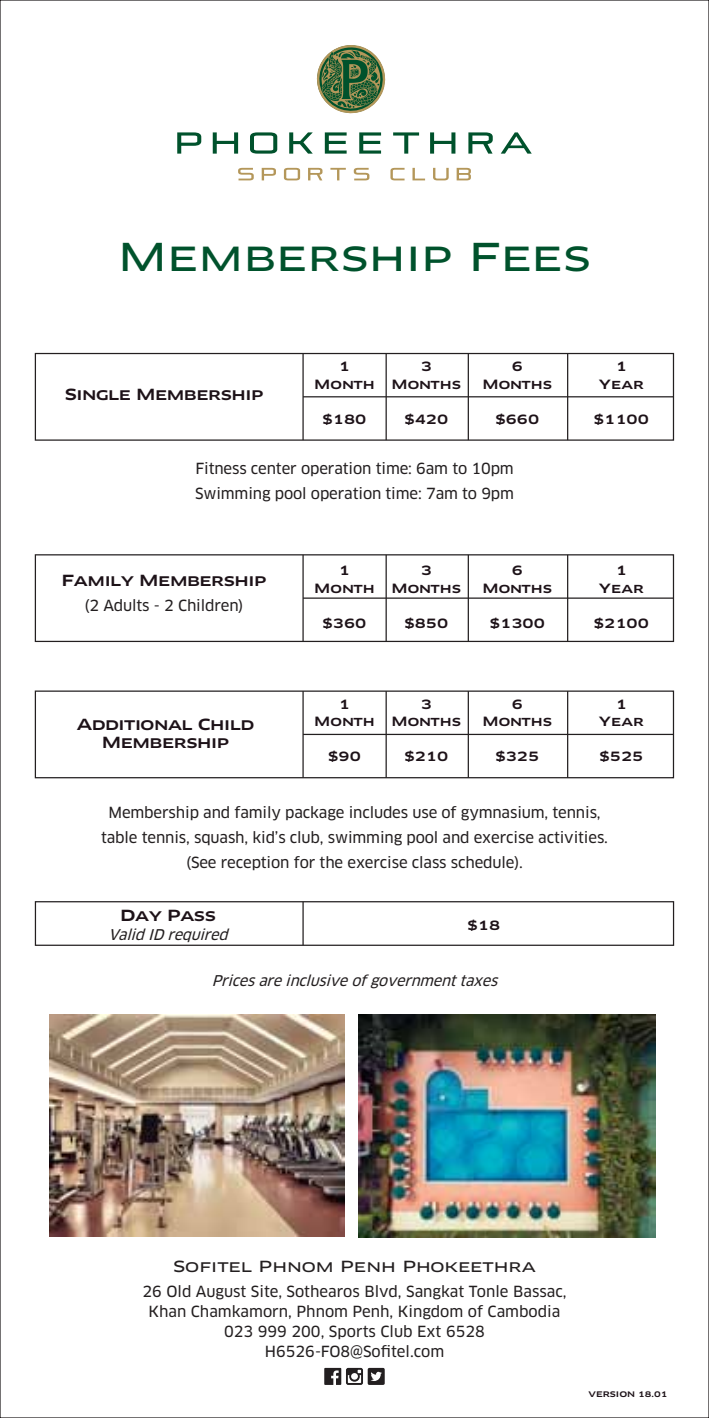
<style>
.page{position:relative;width:709px;height:1418px;background:#fff}
.page>*{position:absolute;margin:0;border:0;box-sizing:border-box;transform-origin:0 0}
.t1{font:37.5px "Clan Extd News SC";color:#00522c}
.t2{font:15px/20px "Clan OT News";letter-spacing:-.01em;color:#231f20;text-align:center}
.t3{font:15px/18px "Clan Extd Medium SC";letter-spacing:-.03em;color:#1d1218;text-align:center}
.t4{font:15px "Clan Extd News SC";color:#231f20}
.t5{font:italic 14.5px "Clan OT News";color:#231f20}
.t6{font:12.5px/17.5px "Clan Extd Medium SC";color:#1d1218;text-align:center}
.t7{font:7.5px "Clan Extd Medium SC";color:#1d1218}
</style>
<div class="page">
<div style="left:35px;top:353px;width:639px;height:88px;border:1px solid #231f20"></div>
<hr style="left:303px;top:396px;width:370px;height:1px;background:#231f20">
<hr style="left:302px;top:353px;width:2px;height:87px;background:#231f20">
<hr style="left:385px;top:353px;width:2px;height:87px;background:#231f20">
<hr style="left:467px;top:353px;width:2px;height:87px;background:#231f20">
<hr style="left:567px;top:353px;width:1px;height:87px;background:#231f20">
<div style="left:35px;top:554px;width:639px;height:88px;border:1px solid #231f20"></div>
<hr style="left:303px;top:597px;width:370px;height:1px;background:#231f20">
<hr style="left:302px;top:555px;width:2px;height:86px;background:#231f20">
<hr style="left:385px;top:555px;width:2px;height:86px;background:#231f20">
<hr style="left:467px;top:555px;width:2px;height:86px;background:#231f20">
<hr style="left:567px;top:555px;width:1px;height:86px;background:#231f20">
<div style="left:35px;top:690px;width:639px;height:88px;border:1px solid #231f20"></div>
<hr style="left:303px;top:733px;width:370px;height:2px;background:#231f20">
<hr style="left:302px;top:691px;width:2px;height:86px;background:#231f20">
<hr style="left:385px;top:691px;width:2px;height:86px;background:#231f20">
<hr style="left:467px;top:691px;width:2px;height:86px;background:#231f20">
<hr style="left:567px;top:691px;width:1px;height:86px;background:#231f20">
<hr style="left:302px;top:901px;width:2px;height:44px;background:#231f20">
<div style="left:35px;top:901px;width:639px;height:44px;border:1px solid #231f20"></div>
<svg style="left:316px;top:45px;width:70px;height:69px"></svg>
<svg style="left:177px;top:132px;width:24px;height:22px"></svg>
<svg style="left:213px;top:132px;width:25px;height:22px"></svg>
<svg style="left:250px;top:132px;width:27px;height:22px"></svg>
<svg style="left:289px;top:132px;width:24px;height:22px"></svg>
<svg style="left:325px;top:132px;width:21px;height:22px"></svg>
<svg style="left:359px;top:132px;width:22px;height:22px"></svg>
<svg style="left:393px;top:132px;width:26px;height:22px"></svg>
<svg style="left:430px;top:132px;width:25px;height:22px"></svg>
<svg style="left:468px;top:132px;width:25px;height:22px"></svg>
<svg style="left:284px;top:168px;width:16px;height:12px"></svg>
<svg style="left:262px;top:168px;width:14px;height:12px"></svg>
<svg style="left:308px;top:168px;width:14px;height:12px"></svg>
<svg style="left:238px;top:168px;width:16px;height:12px"></svg>
<svg style="left:354px;top:168px;width:15px;height:12px"></svg>
<svg style="left:330px;top:168px;width:16px;height:12px"></svg>
<svg style="left:456px;top:168px;width:15px;height:12px"></svg>
<svg style="left:390px;top:168px;width:14px;height:12px"></svg>
<svg style="left:412px;top:168px;width:13px;height:12px"></svg>
<svg style="left:433px;top:168px;width:15px;height:12px"></svg>
<svg style="left:500px;top:132px;width:31px;height:22px"></svg>
<svg style="left:324px;top:1367px;width:61px;height:17px"></svg>
<img style="left:50px;top:1014px;width:295px;height:222px">
<img style="left:359px;top:1014px;width:296px;height:222px">
<h1 class="t1" style="left:118px;top:234px;width:475px">Membership Fees</h1>
<p class="t3" style="left:65px;top:385px;width:200px">Single Membership</p>
<p class="t6" style="left:314px;top:358px;width:62px">1<br>Month</p>
<p class="t6" style="left:322px;top:410px;width:45px">$180</p>
<p class="t6" style="left:391px;top:358px;width:71px">3<br>Months</p>
<p class="t6" style="left:404px;top:410px;width:45px">$420</p>
<p class="t6" style="left:482px;top:358px;width:71px">6<br>Months</p>
<p class="t6" style="left:495px;top:410px;width:45px">$660</p>
<p class="t2" style="left:195px;top:456px;width:320px;line-height:25px;text-align:left">Fitness center operation time: 6am to 10pm<br>Swimming pool operation time: 7am to 9pm</p>
<p class="t3" style="left:62px;top:571px;width:207px">Family Membership</p>
<p class="t2" style="left:85px;top:595px;width:160px">(2 Adults - 2 Children)</p>
<p class="t3" style="left:77px;top:716px;width:179px">Additional Child<br>Membership</p>
<p class="t6" style="left:314px;top:562px;width:62px">1<br>Month</p>
<p class="t6" style="left:322px;top:614px;width:45px">$360</p>
<p class="t6" style="left:391px;top:562px;width:71px">3<br>Months</p>
<p class="t6" style="left:404px;top:614px;width:45px">$850</p>
<p class="t6" style="left:482px;top:562px;width:71px">6<br>Months</p>
<p class="t6" style="left:490px;top:614px;width:56px">$1300</p>
<p class="t6" style="left:314px;top:695px;width:62px">1<br>Month</p>
<p class="t6" style="left:328px;top:748px;width:34px">$90</p>
<p class="t6" style="left:391px;top:695px;width:71px">3<br>Months</p>
<p class="t6" style="left:404px;top:748px;width:45px">$210</p>
<p class="t6" style="left:482px;top:695px;width:71px">6<br>Months</p>
<p class="t6" style="left:495px;top:748px;width:45px">$325</p>
<p class="t6" style="left:599px;top:358px;width:46px">1<br>Year</p>
<p class="t6" style="left:594px;top:410px;width:56px">$1100</p>
<p class="t6" style="left:599px;top:562px;width:46px">1<br>Year</p>
<p class="t6" style="left:594px;top:614px;width:56px">$2100</p>
<p class="t6" style="left:599px;top:695px;width:46px">1<br>Year</p>
<p class="t6" style="left:599px;top:748px;width:45px">$525</p>
<p class="t2" style="left:101px;top:799px;width:508px;line-height:25px">Membership and family package includes use of gymnasium, tennis, table tennis, squash, kid’s club, swimming pool and exercise activities. (See reception for the exercise class schedule).</p>
<p class="t3" style="left:120px;top:906px;width:97px">Day Pass</p>
<p class="t5" style="left:108px;top:926px;width:125px">Valid ID required</p>
<p class="t6" style="left:467px;top:916px;width:34px">$18</p>
<p class="t5" style="left:212px;top:972px;width:291px">Pricesareinclusiveofgovernmenttaxes</p>
<p class="t4" style="left:173px;top:1256px;width:364px">Sofitel Phnom Penh Phokeethra</p>
<p class="t2" style="left:142px;top:1281px;width:425px">26 Old August Site, Sothearos Blvd, Sangkat Tonle Bassac, Khan Chamkamorn, Phnom Penh, Kingdom of Cambodia 023 999 200, Sports Club Ext 6528<br>H6526-FO8@Sofitel.com</p>
<p class="t7" style="left:588px;top:1389px;width:80px">VERSION 18.01</p>
</div>
